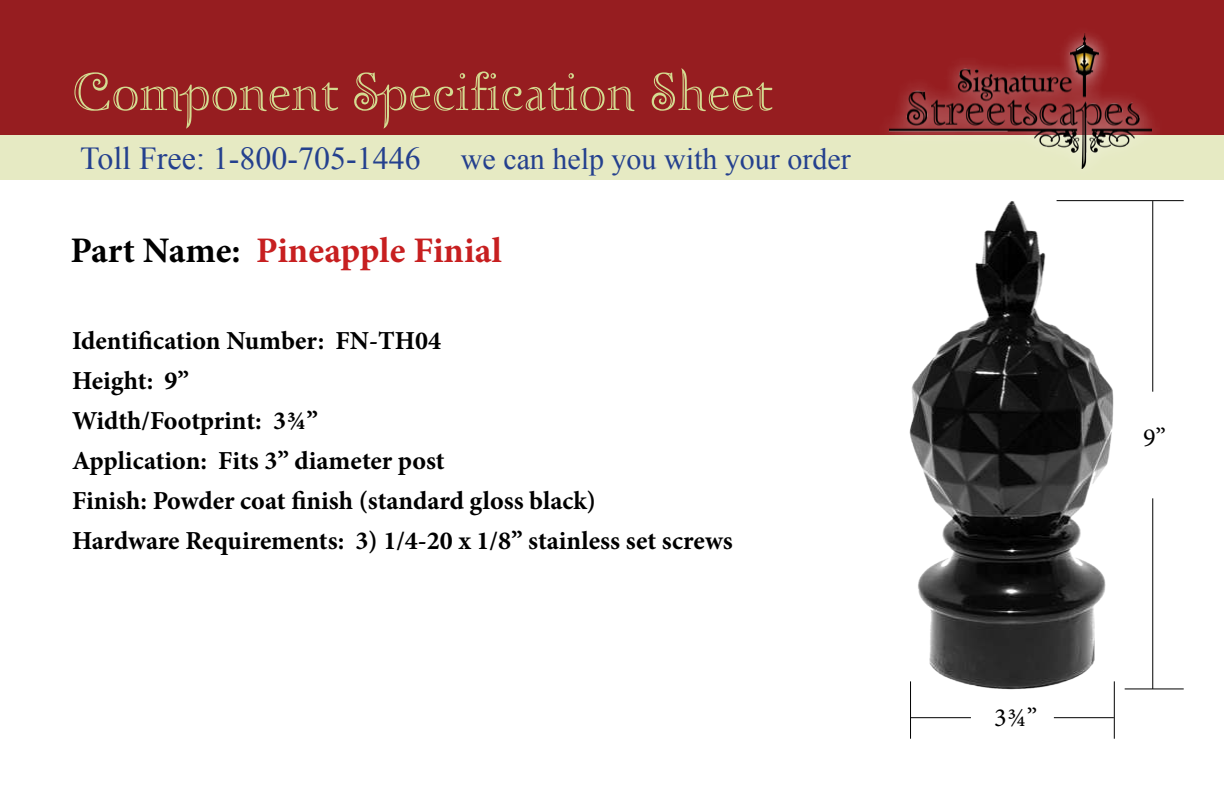
<style>
.page{position:relative;width:1224px;height:792px;background:#fff}
.page>*{position:absolute;margin:0;border:0;box-sizing:border-box;transform-origin:0 0}
.t1{font:52px "Zephyr Openface";color:#d4db90}
.t2{font:700 36px "Minion Pro";color:#c71f20}
.t3{font:30px "Times New Roman";color:#24408e}
.t4{font:26.2px "Minion Pro";color:#000}
.t5{font:700 26px/40px "Minion Pro";color:#000}
.s1{font-size:32px}
.s2{color:#000}
</style>
<div class="page">
<div style="left:0;top:120px;width:1224px;height:60px;background:#e6eac3"></div>
<div style="left:0;top:0;width:1224px;height:135px;background:#961d20"></div>
<div style="left:874px;top:22px;width:293px;height:161px;background:#fff;opacity:.8"></div>
<img style="left:890px;top:34px;width:262px;height:135px">
<img style="left:909px;top:200px;width:225px;height:507px">
<hr style="left:1152px;top:201px;width:1px;height:191px;background:#000">
<hr style="left:1152px;top:498px;width:1px;height:191px;background:#000">
<hr style="left:1125px;top:688px;width:59px;height:1px;background:#000">
<hr style="left:1057px;top:200px;width:127px;height:1px;background:#000">
<hr style="left:911px;top:717px;width:60px;height:1px;background:#000">
<hr style="left:1054px;top:717px;width:60px;height:1px;background:#000">
<hr style="left:910px;top:681px;width:1px;height:58px;background:#000">
<hr style="left:1114px;top:681px;width:1px;height:58px;background:#000">
<h1 class="t1" style="left:72px;top:68px;width:702px">Component Specification Sheet</h1>
<p class="t3" style="left:80px;top:148px;width:772px"><span class="s1">Toll Free: 1-800-705-1446</span> we can help you with your order</p>
<h2 class="t2" style="left:71px;top:237px;width:433px"><span class="s2">Part Name:</span> Pineapple Finial</h2>
<p class="t5" style="left:72px;top:323px;width:662px">Identification Number: FN-TH04<br>Height: 9”<br>Width/Footprint: 3¾”<br>Application: Fits 3” diameter post<br>Finish: Powder coat finish (standard gloss black)<br>Hardware Requirements: 3) 1/4-20 x 1/8” stainless set screws</p>
<p class="t4" style="left:994px;top:702px;width:45px">3¾”</p>
<p class="t4" style="left:1143px;top:421px;width:25px">9”</p>
</div>
